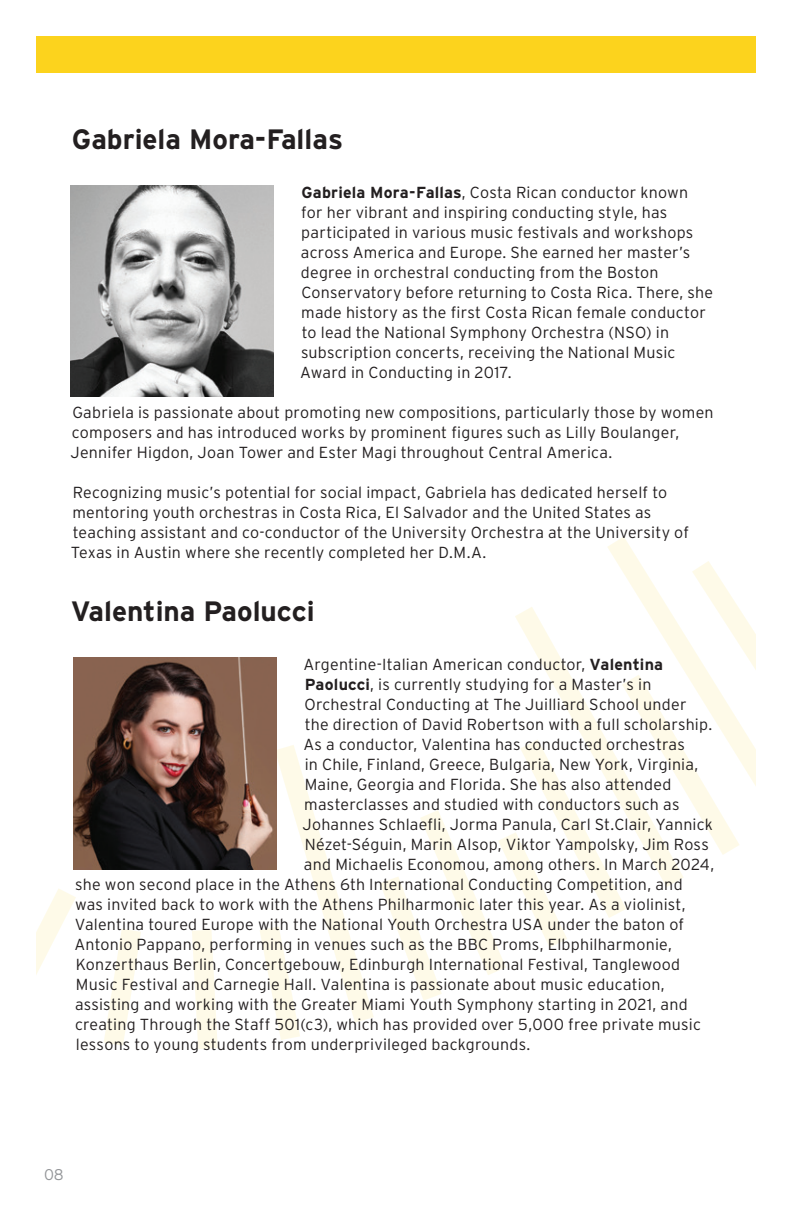
<style>
.page{position:relative;width:792px;height:1224px;background:#fff}
.page>*{position:absolute;margin:0;border:0;box-sizing:border-box;transform-origin:0 0}
.Page_Subheaders{font:700 28px "Interstate";color:#231f20}
.Page_Headers{font:300 16px/20px "Interstate";letter-spacing:.015em;color:#231f20}
.t1{font:300 15.6px "Interstate";color:#939598}
.s1{font-weight:700}
</style>
<div class="page">
<svg style="left:36px;top:889px;width:40px;height:86px"></svg>
<svg style="left:104px;top:929px;width:37px;height:117px"></svg>
<svg style="left:192px;top:930px;width:26px;height:119px"></svg>
<svg style="left:260px;top:745px;width:114px;height:295px"></svg>
<svg style="left:608px;top:537px;width:31px;height:24px"></svg>
<svg style="left:380px;top:561px;width:376px;height:439px"></svg>
<img style="left:70px;top:185px;width:204px;height:212px">
<img style="left:73px;top:657px;width:204px;height:212px">
<div style="left:37px;top:36px;width:721px;height:37px;background:#fcd31d"></div>
<div style="left:756px;top:0;width:36px;height:1224px;background:#fff"></div>
<p class="Page_Subheaders" style="left:72px;top:124px;width:273px">Gabriela Mora-Fallas</p>
<p class="Page_Headers" style="left:300px;top:182px;width:414px"><span class="s1">Gabriela Mora-Fallas</span>, Costa Rican conductor known<br>for her vibrant and inspiring conducting style, has participated in various music festivals and workshops across America and Europe. She earned her master’s degree in orchestral conducting from the Boston Conservatory before returning to Costa Rica. There, she made history as the first Costa Rican female conductor to lead the National Symphony Orchestra (NSO) in subscription concerts, receiving the National Music Award in Conducting in 2017.</p>
<p class="Page_Headers" style="left:71px;top:402px;width:645px">Gabriela is passionate about promoting new compositions, particularly those by women composers and has introduced works by prominent figures such as Lilly Boulanger,<br>Jennifer Higdon, Joan Tower and Ester Magi throughout Central America.</p>
<p class="Page_Headers" style="left:71px;top:482px;width:620px">Recognizing music’s potential for social impact, Gabriela has dedicated herself to mentoring youth orchestras in Costa Rica, El Salvador and the United States as teaching assistant and co-conductor of the University Orchestra at the University of Texas in Austin where she recently completed her D.M.A.</p>
<p class="Page_Subheaders" style="left:71px;top:596px;width:245px">Valentina Paolucci</p>
<p class="Page_Headers" style="left:303px;top:654px;width:361px">Argentine-Italian American conductor, <span class="s1">Valentina</span></p>
<p class="Page_Headers" style="left:305px;top:674px;width:348px"><span class="s1">Paolucci</span>, is currently studying for a Master’s in</p>
<p class="Page_Headers" style="left:304px;top:694px;width:384px">Orchestral Conducting at The Juilliard School under</p>
<p class="Page_Headers" style="left:305px;top:714px;width:409px">the direction of David Robertson with a full scholarship.</p>
<p class="Page_Headers" style="left:303px;top:734px;width:383px">As a conductor, Valentina has conducted orchestras</p>
<p class="Page_Headers" style="left:305px;top:754px;width:395px">in Chile, Finland, Greece, Bulgaria, New York, Virginia,</p>
<p class="Page_Headers" style="left:305px;top:774px;width:368px">Maine, Georgia and Florida. She has also attended</p>
<p class="Page_Headers" style="left:304px;top:794px;width:377px">masterclasses and studied with conductors such as</p>
<p class="Page_Headers" style="left:303px;top:814px;width:412px">Johannes Schlaefli, Jorma Panula, Carl St.Clair, Yannick</p>
<p class="Page_Headers" style="left:305px;top:834px;width:406px">Nézet-Séguin, Marin Alsop, Viktor Yampolsky, Jim Ross</p>
<p class="Page_Headers" style="left:304px;top:854px;width:412px">and Michaelis Economou, among others. In March 2024,</p>
<p class="Page_Headers" style="left:75px;top:874px;width:609px">she won second place in the Athens 6th International Conducting Competition, and</p>
<p class="Page_Headers" style="left:75px;top:894px;width:612px">was invited back to work with the Athens Philharmonic later this year. As a violinist,</p>
<p class="Page_Headers" style="left:75px;top:914px;width:611px">Valentina toured Europe with the National Youth Orchestra USA under the baton of</p>
<p class="Page_Headers" style="left:74px;top:934px;width:599px">Antonio Pappano, performing in venues such as the BBC Proms, Elbphilharmonie,</p>
<p class="Page_Headers" style="left:76px;top:954px;width:606px">Konzerthaus Berlin, Concertgebouw, Edinburgh International Festival, Tanglewood</p>
<p class="Page_Headers" style="left:76px;top:974px;width:590px">Music Festival and Carnegie Hall. Valentina is passionate about music education,</p>
<p class="Page_Headers" style="left:75px;top:994px;width:614px">assisting and working with the Greater Miami Youth Symphony starting in 2021, and</p>
<p class="Page_Headers" style="left:75px;top:1014px;width:627px">creating Through the Staff 501(c3), which has provided over 5,000 free private music</p>
<p class="Page_Headers" style="left:76px;top:1034px;width:456px">lessons to young students from underprivileged backgrounds.</p>
<p class="t1" style="left:44px;top:1166px;width:21px">08</p>
</div>
